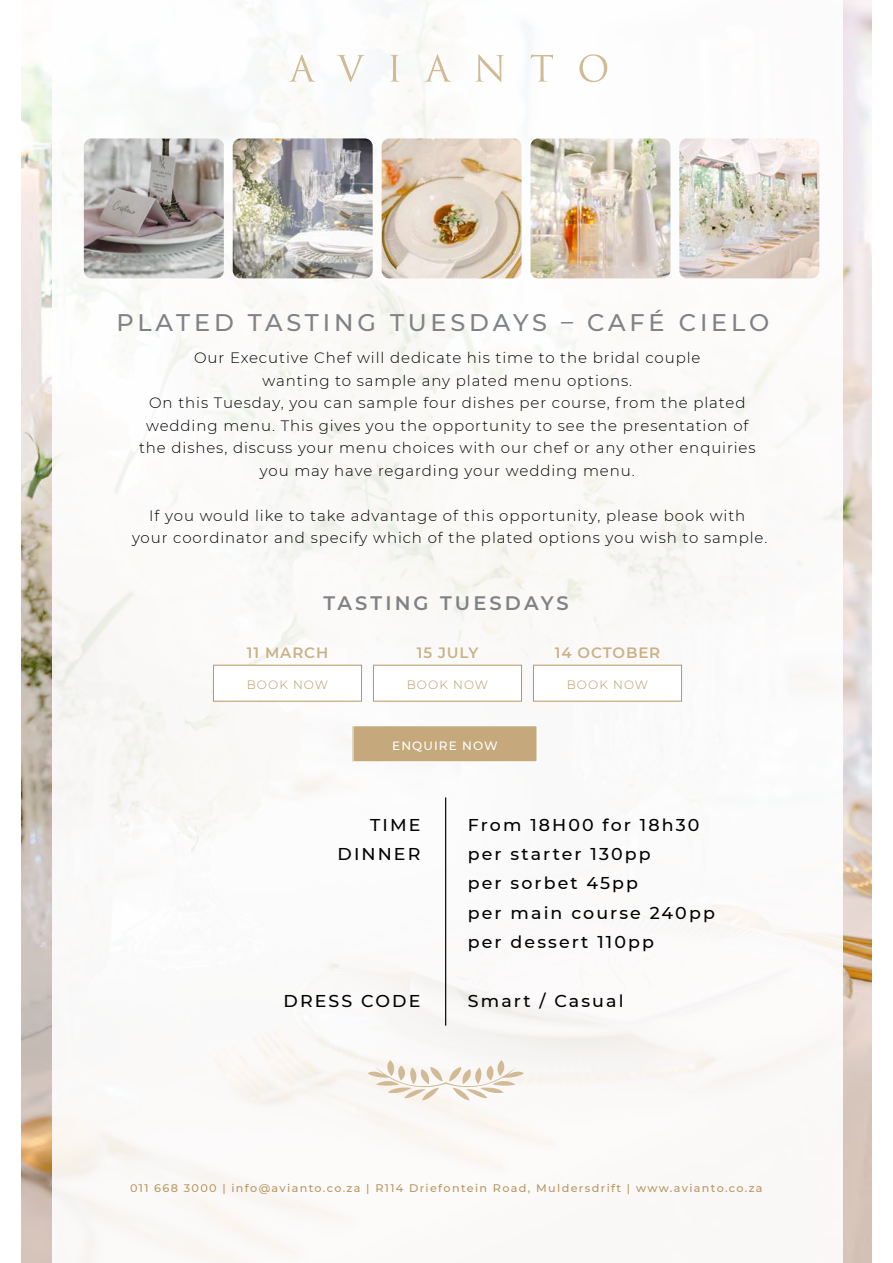
<style>
.page{position:relative;width:893px;height:1263px;background:#fff}
.page>*{position:absolute;margin:0;border:0;box-sizing:border-box;transform-origin:0 0}
.t1{font:500 24px "Montserrat";letter-spacing:.16em;color:#808285}
.t2{font:600 19.5px "Montserrat";letter-spacing:.16em;color:#808285}
.t3{font:500 17.1px/29.4px "Montserrat";letter-spacing:.12em;color:#000;text-align:right}
.t4{font:300 15px/22.5px "Montserrat";letter-spacing:.06em;color:#000;text-align:center}
.t5{font:600 15px "Montserrat";letter-spacing:.06em;color:#cbb188}
.t6{font:300 12px "Montserrat";letter-spacing:.09em;color:#b99761}
.t7{font:500 12px "Montserrat";letter-spacing:.09em;color:#fff}
.t8{font:500 11.1px "Montserrat";letter-spacing:.12em;color:#b99761}
</style>
<div class="page">
<img style="left:21px;top:0;width:851px;height:1263px">
<div style="left:52px;top:0;width:791px;height:1263px;background:#fff"></div>
<svg style="left:390px;top:55px;width:9px;height:27px"></svg>
<svg style="left:424px;top:54px;width:27px;height:28px"></svg>
<svg style="left:475px;top:54px;width:29px;height:28px"></svg>
<svg style="left:289px;top:54px;width:27px;height:28px"></svg>
<svg style="left:336px;top:55px;width:29px;height:27px"></svg>
<svg style="left:579px;top:54px;width:28px;height:28px"></svg>
<svg style="left:531px;top:54px;width:22px;height:28px"></svg>
<svg style="left:368px;top:1060px;width:156px;height:40px"></svg>
<hr style="left:445px;top:797px;width:1px;height:228px;background:#000">
<img style="left:679px;top:138px;width:140px;height:140px">
<img style="left:84px;top:138px;width:140px;height:140px">
<img style="left:382px;top:138px;width:140px;height:140px">
<img style="left:530px;top:138px;width:140px;height:140px">
<img style="left:233px;top:138px;width:140px;height:140px">
<div style="left:213px;top:665px;width:149px;height:36px;border:1px solid #b99761"></div>
<div style="left:373px;top:665px;width:149px;height:36px;border:1px solid #b99761"></div>
<div style="left:533px;top:665px;width:149px;height:36px;border:1px solid #b99761"></div>
<div style="left:353px;top:726px;width:184px;height:36px;background:#c5a87b"></div>
<div style="left:353px;top:725px;width:184px;height:37px;border:1px solid #fff"></div>
<h1 class="t1" style="left:116px;top:305px;width:654px">PLATED TASTING TUESDAYS – CAFÉ CIELO</h1>
<p class="t4" style="left:139px;top:346px;width:618px">Our Executive Chef will dedicate his time to the bridal couple<br>wanting to sample any plated menu options.<br>On this Tuesday, you can sample four dishes per course, from the plated wedding menu. This gives you the opportunity to see the presentation of the dishes, discuss your menu choices with our chef or any other enquiries you may have regarding your wedding menu.</p>
<p class="t4" style="left:132px;top:504px;width:637px">If you would like to take advantage of this opportunity, please book with your coordinator and specify which of the plated options you wish to sample.</p>
<h2 class="t2" style="left:323px;top:589px;width:247px">TASTING TUESDAYS</h2>
<p class="t5" style="left:247px;top:642px;width:83px">11 MARCH</p>
<p class="t6" style="left:247px;top:677px;width:83px">BOOK NOW</p>
<p class="t5" style="left:555px;top:642px;width:107px">14 OCTOBER</p>
<p class="t6" style="left:567px;top:677px;width:83px">BOOK NOW</p>
<p class="t5" style="left:417px;top:642px;width:63px">15 JULY</p>
<p class="t6" style="left:407px;top:677px;width:83px">BOOK NOW</p>
<p class="t7" style="left:392px;top:737px;width:107px">ENQUIRE NOW</p>
<p class="t3" style="left:338px;top:809px;width:84px">TIME<br>DINNER</p>
<p class="t3" style="left:284px;top:985px;width:138px">DRESS CODE</p>
<p class="t3" style="left:468px;top:809px;width:248px;text-align:left">From 18H00 for 18h30 per starter 130pp<br>per sorbet 45pp<br>per main course 240pp per dessert 110pp</p>
<p class="t3" style="left:468px;top:986px;width:157px">Smart / Casual</p>
<p class="t8" style="left:130px;top:1180px;width:634px">011 668 3000 | info@avianto.co.za | R114 Driefontein Road, Muldersdrift | www.avianto.co.za</p>
</div>
